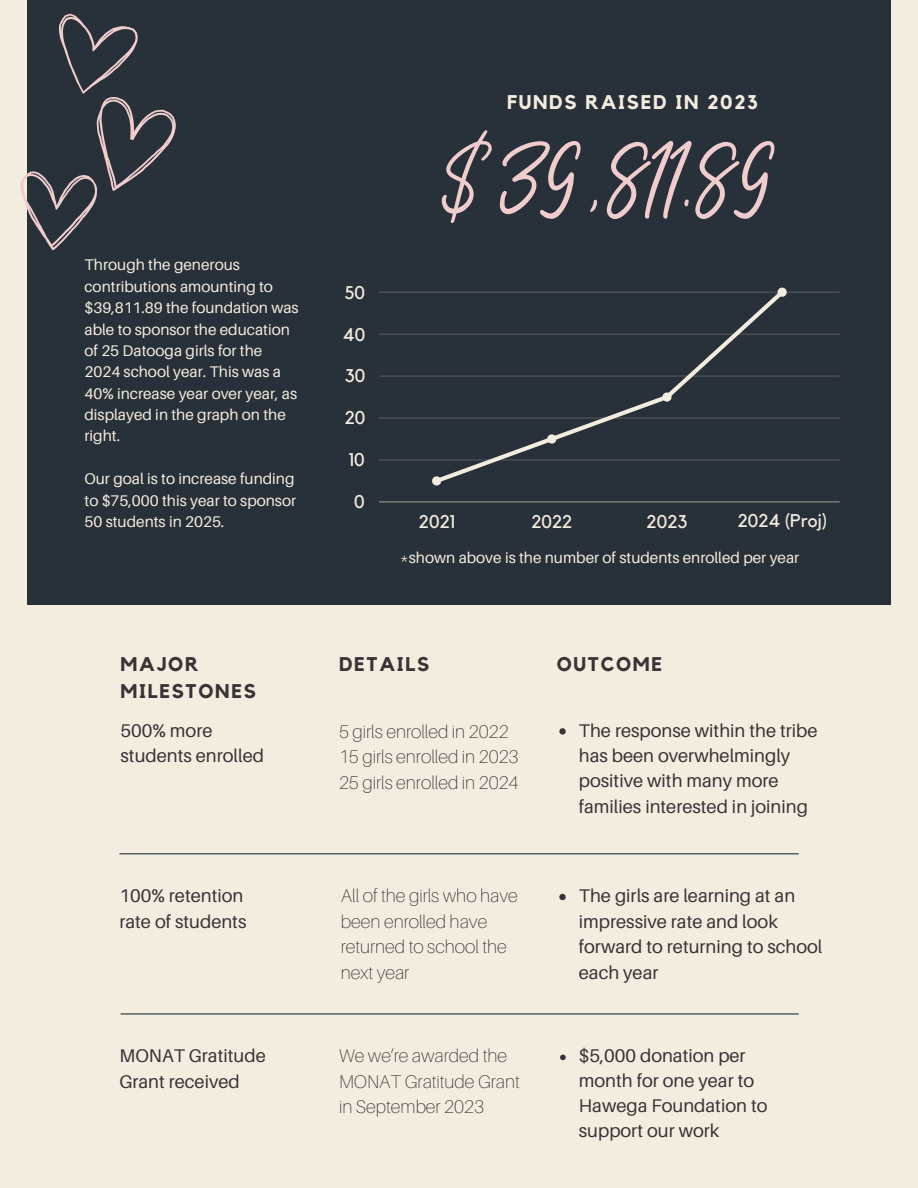
<style>
.page{position:relative;width:918px;height:1188px;background:#f3ede0}
.page>*{position:absolute;margin:0;border:0;box-sizing:border-box;transform-origin:0 0}
.t1{font:105.75px "Suluscript";color:#f0cdcc}
.t2{font:700 19.8px/27.5px "Kollektif";letter-spacing:.085em;color:#383334}
.t3{font:700 19.8px "Kollektif";letter-spacing:.085em;color:#f3ede0}
.t4{font:18.3px/25.3px "Aileron";color:#383334}
.t5{font:100 18.3px/25.3px "Aileron";color:#383334}
.t6{font:18.3px "Kollektif";color:#f3ede0}
.t7{font:15.45px/21.3px "Aileron";color:#f3ede0}
</style>
<div class="page">
<div style="left:28px;top:0;width:862px;height:605px;background:#283139"></div>
<hr style="left:379px;top:460px;width:461px;height:1px;background:#f3ede0">
<hr style="left:379px;top:418px;width:461px;height:1px;background:#f3ede0">
<hr style="left:379px;top:376px;width:461px;height:1px;background:#f3ede0">
<hr style="left:379px;top:334px;width:461px;height:1px;background:#f3ede0">
<hr style="left:379px;top:292px;width:461px;height:1px;background:#f3ede0">
<hr style="left:379px;top:501px;width:461px;height:1px;background:#f3ede0">
<svg style="left:431px;top:287px;width:357px;height:199px"></svg>
<svg style="left:559px;top:728px;width:7px;height:7px"></svg>
<svg style="left:559px;top:894px;width:7px;height:6px"></svg>
<svg style="left:560px;top:1055px;width:6px;height:5px"></svg>
<hr style="left:119px;top:853px;width:680px;height:1px;background:#283139">
<hr style="left:120px;top:1013px;width:679px;height:2px;background:#283139">
<svg style="left:20px;top:9px;width:156px;height:265px"></svg>
<p class="t7" style="left:85px;top:254px;width:216px">Through the generous contributions amounting to $39,811.89 the foundation was able to sponsor the education of 25 Datooga girls for the<br>2024 school year. This was a<br>40% increase year over year, as displayed in the graph on the right.</p>
<p class="t7" style="left:85px;top:468px;width:213px;text-align:justify">Our goal is to increase funding to $75,000 this year to sponsor 50 students in 2025.</p>
<p class="t6" style="left:345px;top:284px;width:22px">50</p>
<p class="t6" style="left:343px;top:326px;width:24px">40</p>
<p class="t6" style="left:345px;top:368px;width:22px">30</p>
<p class="t6" style="left:345px;top:410px;width:22px">20</p>
<p class="t6" style="left:349px;top:452px;width:18px">10</p>
<p class="t6" style="left:354px;top:494px;width:12px">0</p>
<h2 class="t3" style="left:507px;top:93px;width:252px">FUNDS RAISED IN 2023</h2>
<h1 class="t1" style="left:437px;top:109px;width:344px">$39,811.89</h1>
<p class="t6" style="left:419px;top:513px;width:38px">2021</p>
<p class="t6" style="left:531px;top:513px;width:42px">2022</p>
<p class="t6" style="left:647px;top:513px;width:42px">2023</p>
<p class="t6" style="left:738px;top:512px;width:91px">2024 (Proj)</p>
<h3 class="t7" style="left:400px;top:546px;width:401px">*shown above is the number of students enrolled per year</h3>
<p class="t2" style="left:121px;top:651px;width:137px">MAJOR<br>MILESTONES</p>
<p class="t2" style="left:339px;top:651px;width:92px">DETAILS</p>
<h2 class="t4" style="left:121px;top:717px;width:145px">500% more students enrolled</h2>
<h3 class="t5" style="left:339px;top:718px;width:181px">5 girls enrolled in 2022<br>15 girls enrolled in 2023<br>25 girls enrolled in 2024</h3>
<h2 class="t4" style="left:579px;top:717px;width:240px">The response within the tribe has been overwhelmingly positive with many more families interested in joining</h2>
<h3 class="t2" style="left:557px;top:651px;width:107px">OUTCOME</h3>
<h3 class="t4" style="left:119px;top:883px;width:128px">100% retention rate of students</h3>
<h2 class="t5" style="left:341px;top:883px;width:179px">All of the girls who have been enrolled have returned to school the next year</h2>
<p class="t4" style="left:579px;top:883px;width:245px">The girls are learning at an impressive rate and look forward to returning to school each year</p>
<h3 class="t4" style="left:119px;top:1043px;width:148px">MONAT Gratitude<br>Grant received</h3>
<h3 class="t5" style="left:339px;top:1043px;width:182px">We we’re awarded the<br>MONAT Gratitude Grant in September 2023</h3>
<p class="t4" style="left:579px;top:1043px;width:190px;line-height:24.8px">$5,000 donation per month for one year to<br>Hawega Foundation to support our work</p>
</div>
